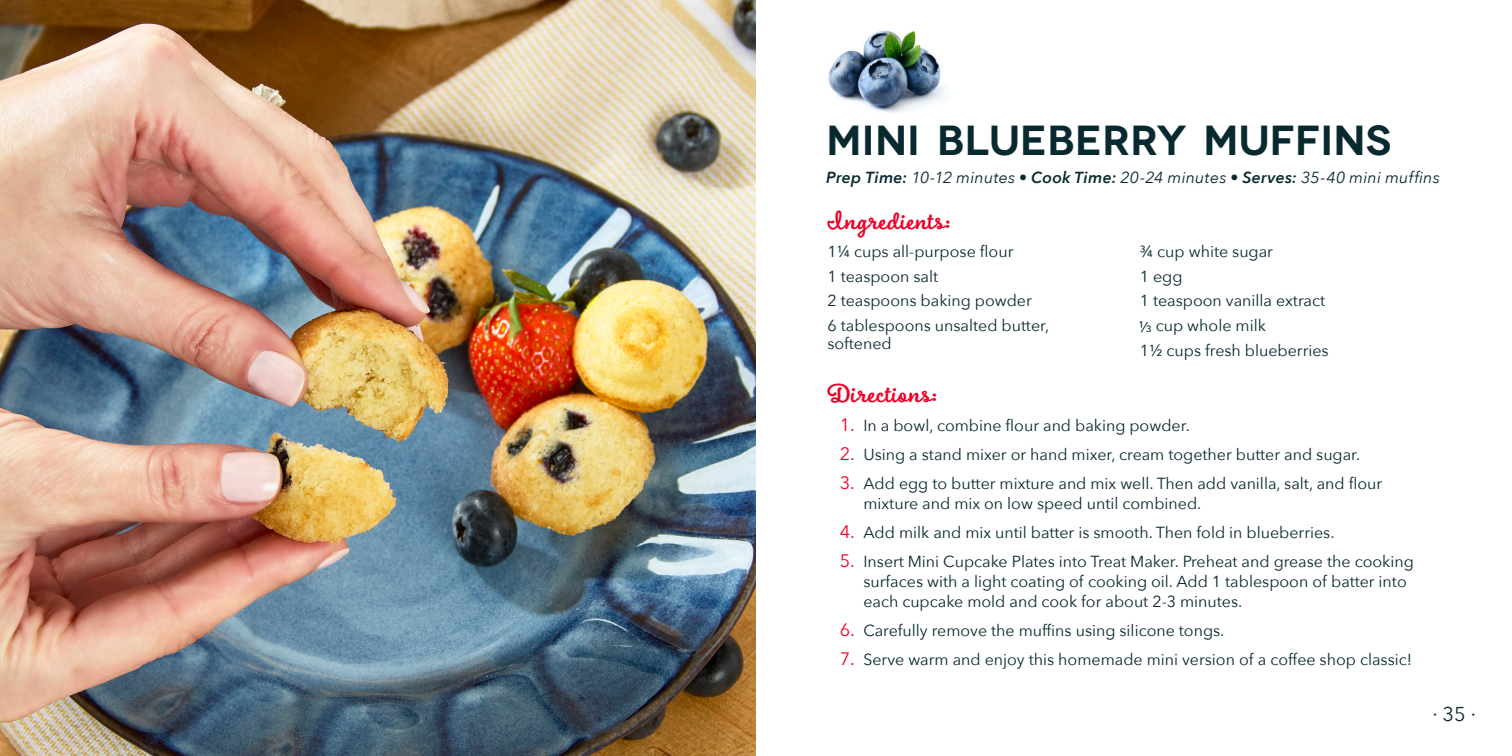
<style>
.page{position:relative;width:1512px;height:756px;background:#fff}
.page>*{position:absolute;margin:0;border:0;box-sizing:border-box;transform-origin:0 0}
.Recipe_Name{font:600 42px "Novecentowide";color:#08292f}
.Recipe_Subheads{font:700 28px "Boucherie Cursive";letter-spacing:.03em;color:#ef0027}
.t1{font:20px "Avenir Next";color:#08292f}
.Recipe_Text_-_Ingredients{font:16px/20px "Avenir Next";color:#08292f}
.Recipe_-_Nutritional_Facts{font:italic 16px "Avenir Next";letter-spacing:.01em;color:#08292f}
.t2{font:15.4px "Avenir Next";color:#08292f}
.t3{font:500 9.2px "Avenir Next";color:#08292f}
.s1{font-weight:600}
.s2{font-size:18px;color:#ef0027}
</style>
<div class="page">
<img style="left:828px;top:30px;width:117px;height:83px">
<img style="left:0;top:0;width:756px;height:756px">
<p class="Recipe_Name" style="left:826px;top:115px;width:567px">MINI BLUEBERRY MUFFINS</p>
<p class="Recipe_-_Nutritional_Facts" style="left:826px;top:164px;width:615px"><span class="s1">Prep Time:</span> 10-12 minutes • <span class="s1">Cook Time:</span> 20-24 minutes • <span class="s1">Serves:</span> 35-40 mini muffins</p>
<p class="Recipe_Subheads" style="left:827px;top:203px;width:124px">Ingredients:</p>
<p class="Recipe_Text_-_Ingredients" style="left:827px;top:241px;width:188px">1¼ cups all-purpose flour</p>
<p class="Recipe_Text_-_Ingredients" style="left:827px;top:265px;width:112px">1 teaspoon salt</p>
<p class="Recipe_Text_-_Ingredients" style="left:827px;top:290px;width:206px">2 teaspoons baking powder</p>
<p class="Recipe_Text_-_Ingredients" style="left:827px;top:316px;width:223px;line-height:18px">6 tablespoons unsalted butter, softened</p>
<p class="Recipe_Text_-_Ingredients" style="left:1140px;top:241px;width:135px">¾ cup white sugar</p>
<p class="Recipe_Text_-_Ingredients" style="left:1140px;top:265px;width:44px">1 egg</p>
<p class="Recipe_Text_-_Ingredients" style="left:1140px;top:290px;width:187px">1 teaspoon vanilla extract</p>
<p class="Recipe_Text_-_Ingredients" style="left:1156px;top:315px;width:111px">cup whole milk</p>
<p class="Recipe_Text_-_Ingredients" style="left:1140px;top:340px;width:190px">1½ cups fresh blueberries</p>
<p class="t2" style="left:1139px;top:313px;width:7px">¹</p>
<p class="t3" style="left:1146px;top:321px;width:7px">3</p>
<p class="Recipe_Subheads" style="left:827px;top:375px;width:111px">Directions:</p>
<p class="Recipe_Text_-_Ingredients" style="left:840px;top:414px;width:351px"><span class="s2">1.</span> In a bowl, combine flour and baking powder.</p>
<p class="Recipe_Text_-_Ingredients" style="left:840px;top:443px;width:522px"><span class="s2">2.</span> Using a stand mixer or hand mixer, cream together butter and sugar.</p>
<p class="Recipe_Text_-_Ingredients" style="left:863px;top:472px;width:520px;text-indent:-24px"><span class="s2">3.</span> Add egg to butter mixture and mix well. Then add vanilla, salt, and flour mixture and mix on low speed until combined.</p>
<p class="Recipe_Text_-_Ingredients" style="left:840px;top:521px;width:496px"><span class="s2">4.</span> Add milk and mix until batter is smooth. Then fold in blueberries.</p>
<p class="Recipe_Text_-_Ingredients" style="left:863px;top:550px;width:552px;text-indent:-24px"><span class="s2">5.</span> Insert Mini Cupcake Plates into Treat Maker. Preheat and grease the cooking surfaces with a light coating of cooking oil. Add 1 tablespoon of batter into each cupcake mold and cook for about 2-3 minutes.</p>
<p class="Recipe_Text_-_Ingredients" style="left:840px;top:619px;width:386px"><span class="s2">6.</span> Carefully remove the muffins using silicone tongs.</p>
<p class="Recipe_Text_-_Ingredients" style="left:840px;top:648px;width:574px"><span class="s2">7.</span> Serve warm and enjoy this homemade mini version of a coffee shop classic!</p>
<p class="t1" style="left:1432px;top:697px;width:45px">∙ 35 ∙</p>
</div>
